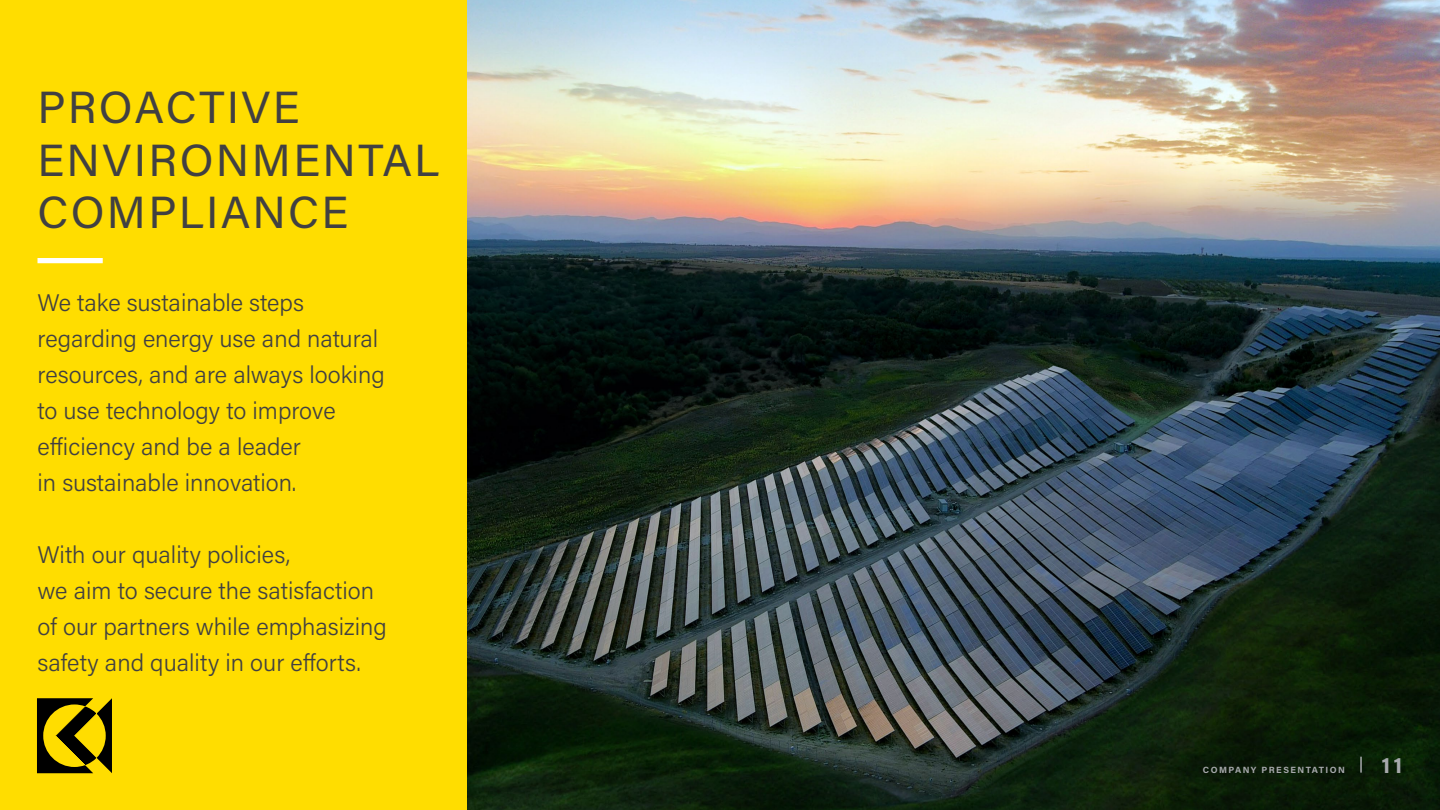
<style>
.page{position:relative;width:1440px;height:810px;background:#fff}
.page>*{position:absolute;margin:0;border:0;box-sizing:border-box;transform-origin:0 0}
.t1{font:45px/52.5px "Acumin Pro";letter-spacing:.05em;color:#414042}
.t2{font:300 24px/36px "Acumin Pro";color:#414042}
.t3{font:700 22.5px "Acumin Pro";color:#a7a9ac}
.t4{font:700 9px "Acumin Pro";letter-spacing:.16em;color:#a7a9ac}
</style>
<div class="page">
<img style="left:466px;top:0;width:974px;height:810px">
<div style="left:0;top:0;width:466px;height:810px;background:#fd0"></div>
<svg style="left:37px;top:698px;width:75px;height:75px"></svg>
<div style="left:38px;top:258px;width:65px;height:5px;background:#fff"></div>
<svg style="left:1360px;top:757px;width:2px;height:16px"></svg>
<h1 class="t1" style="left:38px;top:79px;width:404px">PROACTIVE<br>ENVIRONMENTAL<br>COMPLIANCE</h1>
<p class="t2" style="left:38px;top:284px;width:349px">We take sustainable steps regarding energy use and natural resources, and are always looking to use technology to improve efficiency and be a leader<br>in sustainable innovation.</p>
<p class="t2" style="left:38px;top:536px;width:351px">With our quality policies,<br>we aim to secure the satisfaction of our partners while emphasizing safety and quality in our efforts.</p>
<p class="t4" style="left:1203px;top:763px;width:143px">COMPANY PRESENTATION</p>
<p class="t3" style="left:1382px;top:749px;width:23px">11</p>
</div>
